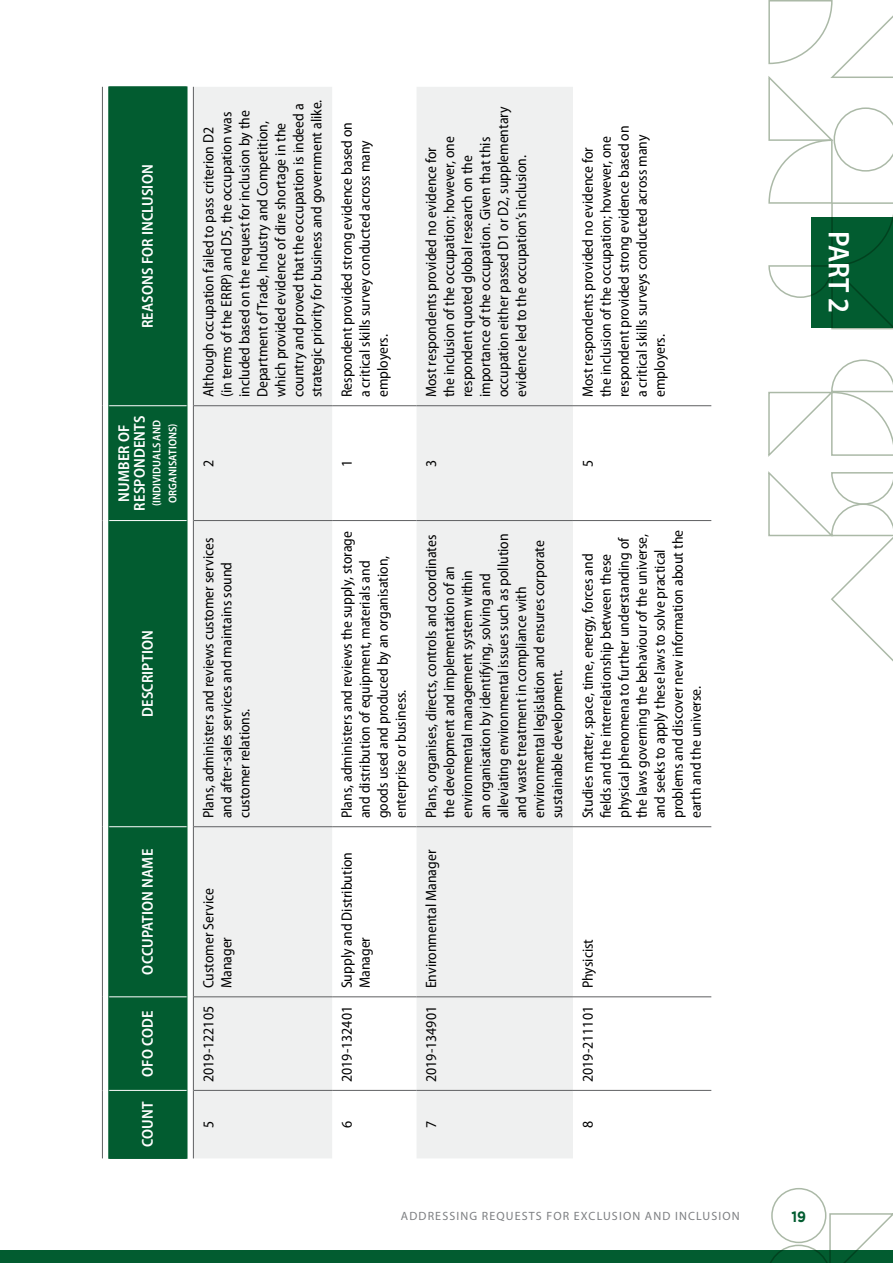
<style>
.page{position:relative;width:893px;height:1263px;background:#fff}
.page>*{position:absolute;margin:0;border:0;box-sizing:border-box;transform-origin:0 0}
.t1{font:600 semi-condensed 30px "Myriad Pro";color:#fff}
.TABLE_HEAD{font:600 semi-condensed 15.75px/15.8px "Myriad Pro";letter-spacing:.01em;color:#fff;text-align:center}
.TABLE_TEXT{font:semi-condensed 15px/18px "Myriad Pro";color:#000}
.t2{font:15px "Gotham HTF Bold 2";color:#025c30;scale:.9 1}
.t3{font:12px "Myriad Pro";color:#7d7f82}
.TABLE_HEAD-2{font:600 semi-condensed 11.25px/15.8px "Myriad Pro";letter-spacing:.01em;color:#fff;text-align:center}
</style>
<div class="page">
<svg style="left:768px;top:359px;width:125px;height:98px"></svg>
<svg style="left:768px;top:471px;width:125px;height:191px"></svg>
<svg style="left:768px;top:0;width:125px;height:330px"></svg>
<div style="left:0;top:1250px;width:893px;height:13px;background:#025c30"></div>
<svg style="left:770px;top:1212px;width:123px;height:51px"></svg>
<div style="left:771px;top:1188px;width:55px;height:55px;border:2px solid #abb9a7;border-radius:50%"></div>
<div style="left:812px;top:217px;width:81px;height:110px;background:#025c30"></div>
<div style="left:109px;top:87px;width:78px;height:1071px;background:#025c30"></div>
<svg style="left:194px;top:87px;width:379px;height:1071px;fill:#eff0f0"></svg>
<hr style="left:194px;top:1090px;width:138px;height:1px;background:#5f6062">
<hr style="left:194px;top:996px;width:138px;height:1px;background:#5f6062">
<hr style="left:194px;top:826px;width:138px;height:1px;background:#5f6062">
<hr style="left:194px;top:520px;width:138px;height:1px;background:#5f6062">
<hr style="left:194px;top:405px;width:138px;height:1px;background:#5f6062">
<hr style="left:332px;top:1090px;width:85px;height:1px;background:#5f6062">
<hr style="left:332px;top:996px;width:85px;height:1px;background:#5f6062">
<hr style="left:332px;top:826px;width:85px;height:1px;background:#5f6062">
<hr style="left:332px;top:520px;width:85px;height:1px;background:#5f6062">
<hr style="left:332px;top:405px;width:85px;height:1px;background:#5f6062">
<hr style="left:417px;top:1090px;width:156px;height:1px;background:#5f6062">
<hr style="left:417px;top:996px;width:156px;height:1px;background:#5f6062">
<hr style="left:417px;top:826px;width:156px;height:1px;background:#5f6062">
<hr style="left:417px;top:520px;width:156px;height:1px;background:#5f6062">
<hr style="left:417px;top:405px;width:156px;height:1px;background:#5f6062">
<hr style="left:573px;top:1090px;width:138px;height:1px;background:#5f6062">
<hr style="left:573px;top:996px;width:138px;height:1px;background:#5f6062">
<hr style="left:573px;top:826px;width:138px;height:1px;background:#5f6062">
<hr style="left:573px;top:520px;width:138px;height:1px;background:#5f6062">
<hr style="left:573px;top:405px;width:138px;height:1px;background:#5f6062">
<hr style="left:102px;top:1090px;width:1px;height:68px;background:#5f6062">
<hr style="left:102px;top:997px;width:1px;height:93px;background:#5f6062">
<hr style="left:102px;top:827px;width:1px;height:170px;background:#5f6062">
<hr style="left:102px;top:520px;width:1px;height:307px;background:#5f6062">
<hr style="left:102px;top:406px;width:1px;height:114px;background:#5f6062">
<hr style="left:102px;top:87px;width:1px;height:319px;background:#5f6062">
<hr style="left:193px;top:1090px;width:1px;height:68px;background:#5f6062">
<hr style="left:193px;top:997px;width:1px;height:93px;background:#5f6062">
<hr style="left:193px;top:827px;width:1px;height:170px;background:#5f6062">
<hr style="left:193px;top:520px;width:1px;height:307px;background:#5f6062">
<hr style="left:193px;top:406px;width:1px;height:114px;background:#5f6062">
<hr style="left:193px;top:87px;width:1px;height:319px;background:#5f6062">
<hr style="left:108px;top:1090px;width:1px;height:69px;background:#025c30">
<hr style="left:108px;top:997px;width:1px;height:93px;background:#025c30">
<hr style="left:108px;top:827px;width:1px;height:170px;background:#025c30">
<hr style="left:108px;top:520px;width:1px;height:307px;background:#025c30">
<hr style="left:108px;top:406px;width:1px;height:114px;background:#025c30">
<hr style="left:108px;top:86px;width:1px;height:320px;background:#025c30">
<hr style="left:187px;top:1090px;width:1px;height:69px;background:#025c30">
<hr style="left:187px;top:997px;width:1px;height:93px;background:#025c30">
<hr style="left:187px;top:827px;width:1px;height:170px;background:#025c30">
<hr style="left:187px;top:520px;width:1px;height:307px;background:#025c30">
<hr style="left:187px;top:406px;width:1px;height:114px;background:#025c30">
<hr style="left:187px;top:86px;width:1px;height:320px;background:#025c30">
<hr style="left:109px;top:1158px;width:78px;height:1px;background:#025c30">
<hr style="left:109px;top:86px;width:78px;height:1px;background:#025c30">
<hr style="left:109px;top:1090px;width:78px;height:1px;background:#fff">
<hr style="left:109px;top:996px;width:78px;height:1px;background:#fff">
<hr style="left:109px;top:826px;width:78px;height:1px;background:#fff">
<hr style="left:109px;top:520px;width:78px;height:1px;background:#fff">
<hr style="left:109px;top:405px;width:78px;height:1px;background:#fff">
<p class="TABLE_HEAD" style="left:139px;top:328px;width:165px;rotate:-90deg">REASONS FOR INCLUSION</p>
<p class="TABLE_HEAD" style="left:116px;top:510px;width:96px;rotate:-90deg">NUMBER OF<br>RESPONDENTS</p>
<p class="TABLE_HEAD-2" style="left:149px;top:506px;width:88px;rotate:-90deg">(INDIVIDUALS AND<br>ORGANISATIONS)</p>
<p class="TABLE_HEAD" style="left:139px;top:717px;width:88px;rotate:-90deg">DESCRIPTION</p>
<p class="TABLE_HEAD" style="left:139px;top:974px;width:127px;rotate:-90deg">OCCUPATION NAME</p>
<p class="TABLE_HEAD" style="left:139px;top:1077px;width:68px;rotate:-90deg">OFO CODE</p>
<p class="TABLE_HEAD" style="left:139px;top:1147px;width:47px;rotate:-90deg">COUNT</p>
<p class="TABLE_TEXT" style="left:199px;top:397px;width:299px;rotate:-90deg">Although occupation failed to pass criterion D2<br>(in terms of the ERRP) and D5, the occupation was included based on the request for inclusion by the Department of Trade, Industry and Competition, which provided evidence of dire shortage in the country and proved that the occupation is indeed a strategic priority for business and government alike.</p>
<p class="TABLE_TEXT" style="left:338px;top:397px;width:276px;rotate:-90deg">Respondent provided strong evidence based on a critical skills survey conducted across many employers.</p>
<p class="TABLE_TEXT" style="left:199px;top:467px;width:9px;rotate:-90deg">2</p>
<p class="TABLE_TEXT" style="left:338px;top:467px;width:9px;rotate:-90deg">1</p>
<p class="TABLE_TEXT" style="left:422px;top:397px;width:292px;rotate:-90deg">Most respondents provided no evidence for<br>the inclusion of the occupation; however, one respondent quoted global research on the importance of the occupation. Given that this occupation either passed D1 or D2, supplementary evidence led to the occupation’s inclusion.</p>
<p class="TABLE_TEXT" style="left:422px;top:467px;width:9px;rotate:-90deg">3</p>
<p class="TABLE_TEXT" style="left:578px;top:397px;width:273px;rotate:-90deg">Most respondents provided no evidence for the inclusion of the occupation; however, one respondent provided strong evidence based on a critical skills surveys conducted across many employers.</p>
<p class="TABLE_TEXT" style="left:578px;top:467px;width:9px;rotate:-90deg">5</p>
<p class="TABLE_TEXT" style="left:199px;top:818px;width:282px;rotate:-90deg">Plans, administers and reviews customer services and after-sales services and maintains sound customer relations.</p>
<p class="TABLE_TEXT" style="left:199px;top:988px;width:102px;rotate:-90deg">Customer Service<br>Manager</p>
<p class="TABLE_TEXT" style="left:199px;top:1082px;width:77px;rotate:-90deg">2019-122105</p>
<p class="TABLE_TEXT" style="left:199px;top:1128px;width:9px;rotate:-90deg">5</p>
<p class="TABLE_TEXT" style="left:338px;top:818px;width:289px;rotate:-90deg">Plans, administers and reviews the supply, storage and distribution of equipment, materials and goods used and produced by an organisation, enterprise or business.</p>
<p class="TABLE_TEXT" style="left:338px;top:988px;width:138px;rotate:-90deg">Supply and Distribution<br>Manager</p>
<p class="TABLE_TEXT" style="left:338px;top:1082px;width:77px;rotate:-90deg">2019-132401</p>
<p class="TABLE_TEXT" style="left:338px;top:1128px;width:9px;rotate:-90deg">6</p>
<p class="TABLE_TEXT" style="left:422px;top:818px;width:286px;rotate:-90deg">Plans, organises, directs, controls and coordinates the development and implementation of an environmental management system within<br>an organisation by identifying, solving and alleviating environmental issues such as pollution and waste treatment in compliance with environmental legislation and ensures corporate sustainable development.</p>
<p class="TABLE_TEXT" style="left:422px;top:988px;width:140px;rotate:-90deg">Environmental Manager</p>
<p class="TABLE_TEXT" style="left:422px;top:1082px;width:77px;rotate:-90deg">2019-134901</p>
<p class="TABLE_TEXT" style="left:422px;top:1128px;width:9px;rotate:-90deg">7</p>
<p class="TABLE_TEXT" style="left:578px;top:818px;width:290px;rotate:-90deg">Studies matter, space, time, energy, forces and fields and the interrelationship between these physical phenomena to further understanding of the laws governing the behaviour of the universe, and seeks to apply these laws to solve practical problems and discover new information about the earth and the universe.</p>
<p class="TABLE_TEXT" style="left:578px;top:988px;width:51px;rotate:-90deg">Physicist</p>
<p class="TABLE_TEXT" style="left:578px;top:1082px;width:77px;rotate:-90deg">2019-211101</p>
<p class="TABLE_TEXT" style="left:578px;top:1128px;width:9px;rotate:-90deg">8</p>
<p class="t3" style="left:401px;top:1209px;width:17px">ADDRESSIN</p>
<p class="t3" style="left:469px;top:1209px;width:21px">G REQUESTS</p>
<p class="t3" style="left:546px;top:1209px;width:9px">FOR</p>
<p class="t3" style="left:574px;top:1209px;width:9px">EXCLUSION</p>
<p class="t3" style="left:645px;top:1209px;width:10px">AND</p>
<p class="t3" style="left:675px;top:1209px;width:8px">INCLUSION</p>
<h1 class="t1" style="left:858px;top:231px;width:84px;rotate:90deg">PART 2</h1>
<p class="t2" style="left:791px;top:1207px;width:18px">19</p>
</div>
